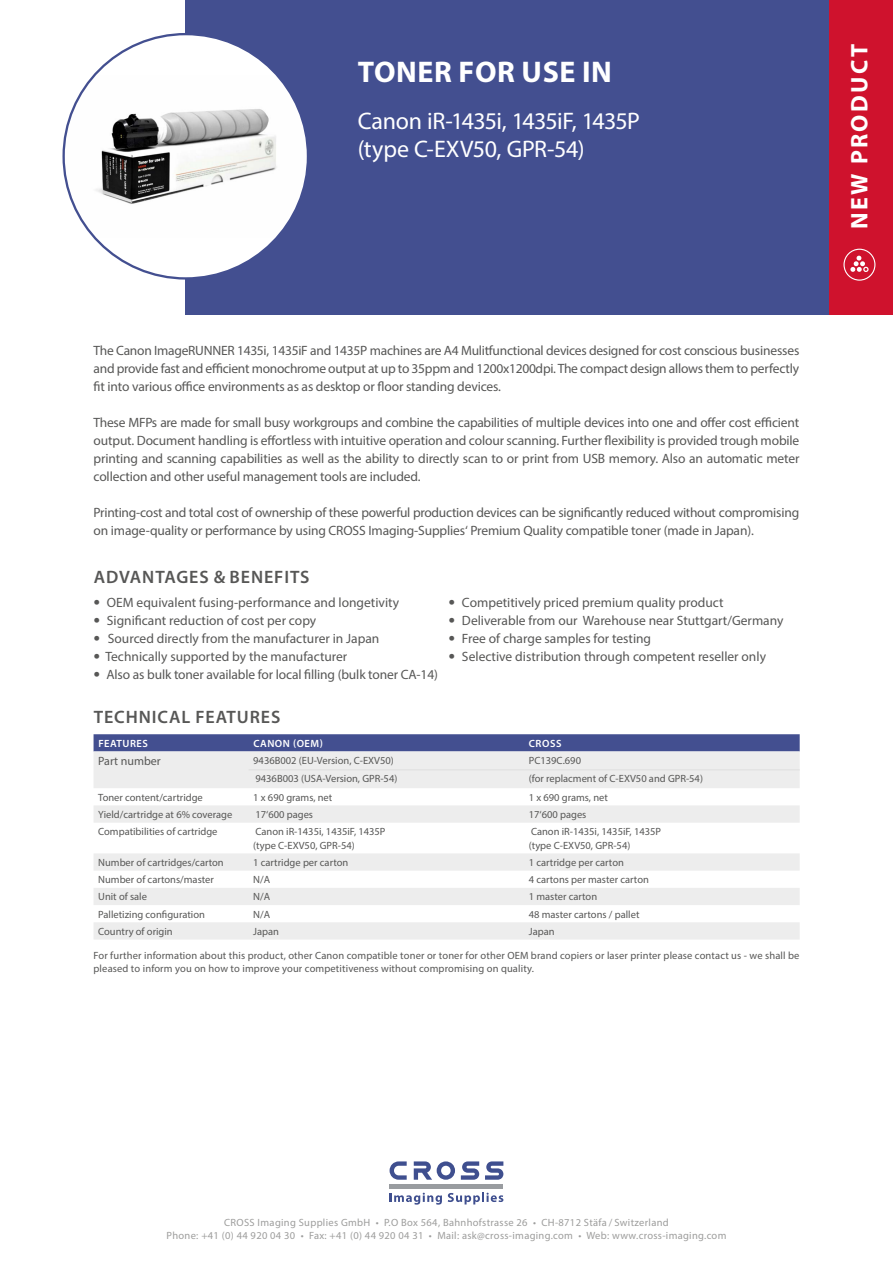
<style>
.page{position:relative;width:893px;height:1263px;background:#fff}
.page>*{position:absolute;margin:0;border:0;box-sizing:border-box;transform-origin:0 0}
.t1{font:700 30px "Myriad Pro";letter-spacing:.02em;color:#fff}
.t2{font:24px/28.5px "Myriad Pro";letter-spacing:-.02em;color:#fff}
.t3{font:700 24px "Myriad Pro";letter-spacing:.1em;color:#fff}
.t4{font:600 18px "Myriad Pro";letter-spacing:.05em;color:#575756}
.t5{font:13.5px/18px "Myriad Pro";letter-spacing:-.01em;color:#575756;text-align:justify}
.t6{font:12px "Myriad Pro";color:#575756}
.t7{font:10.5px/13.5px "Myriad Pro";color:#575756}
.t8{font:10.5px/13.5px "Myriad Pro";letter-spacing:.03em;color:#9d9d9c;text-align:center}
.t9{font:600 10.5px "Myriad Pro";letter-spacing:.05em;color:#fff}
.s1{font-family:"Helvetica Neue";font-weight:300}
</style>
<div class="page">
<div style="left:186px;top:0;width:707px;height:315px;background:#434f90"></div>
<div style="left:829px;top:0;width:64px;height:315px;background:#cf122d"></div>
<svg style="left:461px;top:1161px;width:18px;height:19px"></svg>
<svg style="left:485px;top:1161px;width:18px;height:19px"></svg>
<svg style="left:390px;top:1161px;width:17px;height:19px"></svg>
<svg style="left:414px;top:1161px;width:41px;height:19px"></svg>
<hr style="left:390px;top:1184px;width:113px;height:4px;background:#999ca0">
<svg style="left:390px;top:1193px;width:52px;height:11px"></svg>
<svg style="left:448px;top:1192px;width:55px;height:12px"></svg>
<div style="left:843px;top:249px;width:32px;height:32px;border:1px solid #fff;border-radius:50%"></div>
<svg style="left:850px;top:256px;width:19px;height:16px"></svg>
<div style="left:64px;top:34px;width:244px;height:244px;background:#fff;border-radius:50%"></div>
<img style="left:65px;top:75px;width:241px;height:162px">
<div style="left:94px;top:734px;width:706px;height:17px;background:#434f90"></div>
<svg style="left:94px;top:751px;width:706px;height:188px;fill:#ededed"></svg>
<hr style="left:249px;top:769px;width:275px;height:1px;background:#e3e3e3">
<hr style="left:524px;top:769px;width:276px;height:1px;background:#e3e3e3">
<h1 class="t1" style="left:358px;top:52px;width:256px">TONER FOR USE IN</h1>
<h2 class="t2" style="left:358px;top:106px;width:284px">Canon iR-1435i, 1435iF, 1435P (type C-EXV50, GPR-54)</h2>
<p class="t5" style="left:94px;top:341px;width:707px">The Canon ImageRUNNER 1435i, 1435iF and 1435P machines are A4 Mulitfunctional devices designed for cost conscious businesses and provide fast and efficient monochrome output at up to 35ppm and 1200x1200dpi. The compact design allows them to perfectly fit into various office environments as as desktop or floor standing devices.</p>
<p class="t5" style="left:94px;top:413px;width:707px">These MFPs are made for small busy workgroups and combine the capabilities of multiple devices into one and offer cost efficient output. Document handling is effortless with intuitive operation and colour scanning. Further flexibility is provided trough mobile printing and scanning capabilities as well as the ability to directly scan to or print from USB memory. Also an automatic meter collection and other useful management tools are included.</p>
<p class="t5" style="left:94px;top:503px;width:707px">Printing-cost and total cost of ownership of these powerful production devices can be significantly reduced without compromising on image-quality or performance by using CROSS Imaging-Supplies‘ Premium Quality compatible toner (made in Japan).</p>
<h3 class="t4" style="left:94px;top:565px;width:217px">ADVANTAGES &amp; BENEFITS</h3>
<p class="t5" style="left:94px;top:593px;width:307px"><span class="s1">•</span> OEM equivalent fusing-performance and longetivity</p>
<p class="t5" style="left:94px;top:611px;width:224px"><span class="s1">•</span> Significant reduction of cost per copy</p>
<p class="t5" style="left:94px;top:629px;width:287px"><span class="s1">•</span> Sourced directly from the manufacturer in Japan</p>
<p class="t5" style="left:94px;top:647px;width:255px"><span class="s1">•</span> Technically supported by the manufacturer</p>
<p class="t5" style="left:94px;top:665px;width:346px"><span class="s1">•</span> Also as bulk toner available for local filling (bulk toner CA-14)</p>
<h3 class="t4" style="left:94px;top:706px;width:188px">TECHNICAL FEATURES</h3>
<p class="t5" style="left:449px;top:593px;width:276px"><span class="s1">•</span> Competitively priced premium quality product</p>
<p class="t5" style="left:449px;top:611px;width:336px"><span class="s1">•</span> Deliverable from our Warehouse near Stuttgart/Germany</p>
<p class="t5" style="left:449px;top:629px;width:204px"><span class="s1">•</span> Free of charge samples for testing</p>
<p class="t5" style="left:449px;top:647px;width:319px"><span class="s1">•</span> Selective distribution through competent reseller only</p>
<p class="t9" style="left:98px;top:737px;width:51px">FEATURES</p>
<p class="t9" style="left:253px;top:737px;width:71px">CANON (OEM)</p>
<p class="t9" style="left:529px;top:737px;width:34px">CROSS</p>
<p class="t6" style="left:98px;top:754px;width:64px">Part number</p>
<p class="t7" style="left:253px;top:754px;width:142px">9436B002 (EU-Version, C-EXV50)</p>
<p class="t7" style="left:529px;top:754px;width:54px">PC139C.690</p>
<p class="t7" style="left:255px;top:772px;width:143px">9436B003 (USA-Version, GPR-54)</p>
<p class="t7" style="left:529px;top:772px;width:176px">(for replacment of C-EXV50 and GPR-54)</p>
<p class="t7" style="left:98px;top:790px;width:106px">Toner content/cartridge</p>
<p class="t7" style="left:253px;top:790px;width:81px">1 x 690 grams, net</p>
<p class="t7" style="left:529px;top:790px;width:81px">1 x 690 grams, net</p>
<p class="t7" style="left:98px;top:807px;width:136px">Yield/cartridge at 6% coverage</p>
<p class="t7" style="left:255px;top:807px;width:59px">17‘600 pages</p>
<p class="t7" style="left:529px;top:807px;width:59px">17‘600 pages</p>
<p class="t7" style="left:98px;top:825px;width:121px">Compatibilities of cartridge</p>
<p class="t7" style="left:253px;top:825px;width:134px">Canon iR-1435i, 1435iF, 1435P (type C-EXV50, GPR-54)</p>
<p class="t7" style="left:529px;top:825px;width:134px">Canon iR-1435i, 1435iF, 1435P (type C-EXV50, GPR-54)</p>
<p class="t7" style="left:98px;top:855px;width:127px">Number of cartridges/carton</p>
<p class="t7" style="left:253px;top:855px;width:97px">1 cartridge per carton</p>
<p class="t7" style="left:529px;top:855px;width:97px">1 cartridge per carton</p>
<p class="t7" style="left:98px;top:873px;width:117px">Number of cartons/master</p>
<p class="t7" style="left:253px;top:873px;width:18px">N/A</p>
<p class="t7" style="left:529px;top:873px;width:122px">4 cartons per master carton</p>
<p class="t7" style="left:98px;top:890px;width:50px">Unit of sale</p>
<p class="t7" style="left:253px;top:890px;width:18px">N/A</p>
<p class="t7" style="left:529px;top:890px;width:70px">1 master carton</p>
<p class="t7" style="left:98px;top:907px;width:108px">Palletizing configuration</p>
<p class="t7" style="left:253px;top:907px;width:18px">N/A</p>
<p class="t7" style="left:529px;top:907px;width:112px">48 master cartons / pallet</p>
<p class="t7" style="left:98px;top:924px;width:76px">Country of origin</p>
<p class="t7" style="left:253px;top:924px;width:27px">Japan</p>
<p class="t7" style="left:529px;top:924px;width:27px">Japan</p>
<p class="t7" style="left:94px;top:948px;width:707px">For further information about this product, other Canon compatible toner or toner for other OEM brand copiers or laser printer please contact us - we shall be pleased to inform you on how to improve your competitiveness without compromising on quality.</p>
<h2 class="t3" style="left:844px;top:229px;width:187px;rotate:-90deg">NEW PRODUCT</h2>
<p class="t8" style="left:166px;top:1215px;width:561px">CROSS Imaging Supplies GmbH • P.O Box 564, Bahnhofstrasse 26 • CH-8712 Stäfa / Switzerland<br>Phone: +41 (0) 44 920 04 30 • Fax: +41 (0) 44 920 04 31 • Mail: ask@cross-imaging.com • Web: www.cross-imaging.com</p>
</div>
